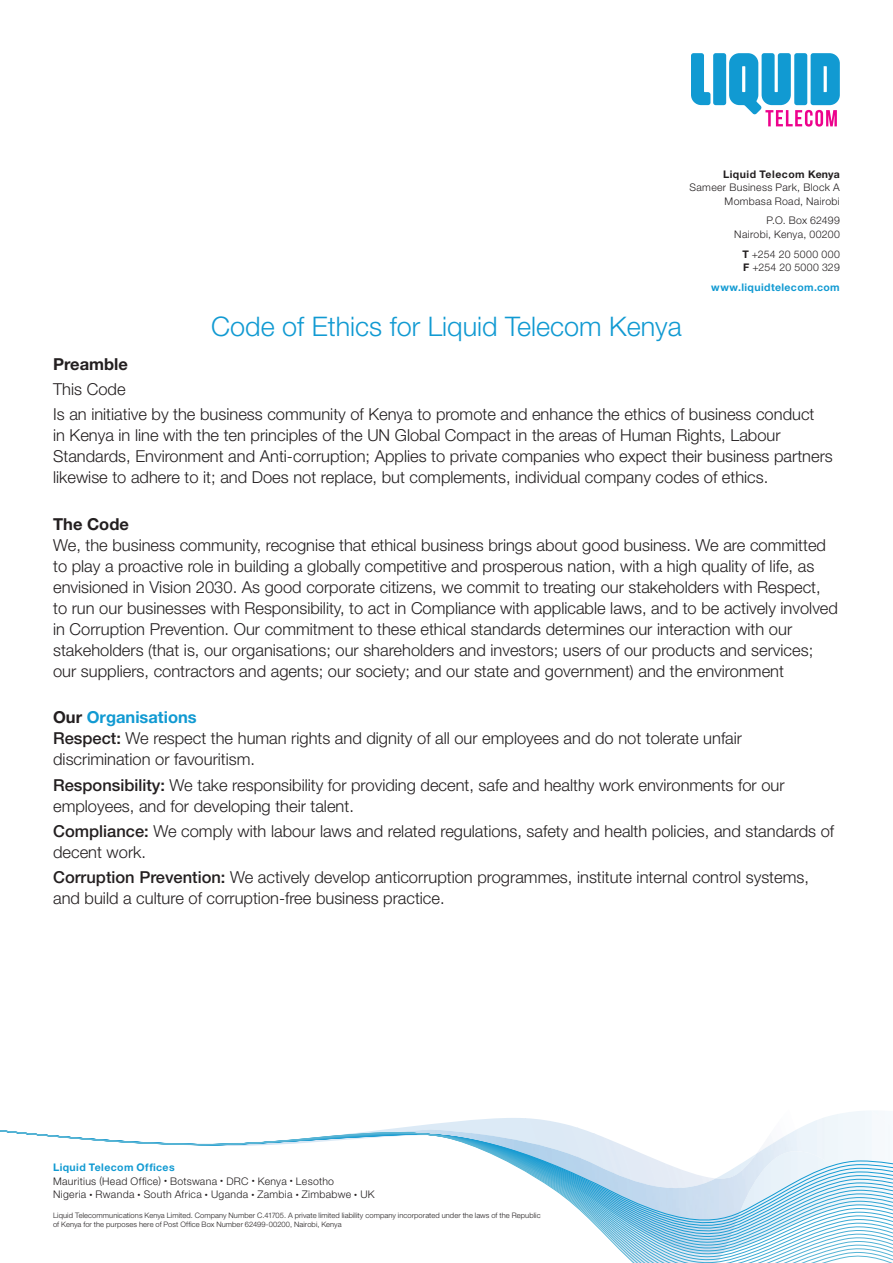
<style>
.page{position:relative;width:893px;height:1263px;background:#fff}
.page>*{position:absolute;margin:0;border:0;box-sizing:border-box;transform-origin:0 0}
.t1{font:300 27px "Helvetica Neue LT Std";color:#119ad2}
.t2{font:300 16.5px/21px "Helvetica Neue LT Std";color:#231f20}
.t3{font:700 16.5px "Helvetica Neue LT Std";color:#231f20}
.t4{font:300 10.5px/13.5px "Helvetica Neue LT Std";letter-spacing:.03em;color:#231f20;text-align:right}
.t5{font:700 10.5px "Helvetica Neue LT Std";letter-spacing:.035em;color:#119ad2}
.t6{font:700 10.5px "Helvetica Neue LT Std";letter-spacing:.045em;color:#231f20}
.t7{font:300 7.5px/9px "Helvetica Neue LT Std";letter-spacing:.015em;color:#231f20}
.s1{font-weight:700}
.s2{font-weight:700;color:#119ad2}
.s3{font-weight:500}
.s4{font-size:6px}
</style>
<div class="page">
<svg style="left:691px;top:53px;width:149px;height:74px"></svg>
<svg style="left:0;top:1129px;width:893px;height:134px"></svg>
<p class="t6" style="left:723px;top:167px;width:118px">Liquid Telecom Kenya</p>
<p class="t4" style="left:689px;top:180px;width:152px">Sameer Business Park, Block A<br>Mombasa Road, Nairobi</p>
<p class="t4" style="left:734px;top:214px;width:107px">P.O. Box 62499<br>Nairobi, Kenya, 00200</p>
<p class="t4" style="left:742px;top:247px;width:99px;text-align:left"><span class="s1">T</span> +254 20 5000 000<br><span class="s1">F</span> +254 20 5000 329</p>
<p class="t5" style="left:711px;top:281px;width:130px">www.liquidtelecom.com</p>
<h1 class="t1" style="left:211px;top:310px;width:472px">Code of Ethics for Liquid Telecom Kenya</h1>
<p class="t3" style="left:53px;top:354px;width:76px">Preamble</p>
<p class="t2" style="left:53px;top:376px;width:763px;line-height:25.2px">This Code<br>Is an initiative by the business community of Kenya to promote and enhance the ethics of business conduct</p>
<p class="t2" style="left:53px;top:425px;width:781px">in Kenya in line with the ten principles of the UN Global Compact in the areas of Human Rights, Labour<br>Standards, Environment and Anti-corruption; Applies to private companies who expect their business partners likewise to adhere to it; and Does not replace, but complements, individual company codes of ethics.</p>
<p class="t3" style="left:53px;top:514px;width:77px">The Code</p>
<p class="t2" style="left:53px;top:534px;width:786px">We, the business community, recognise that ethical business brings about good business. We are committed to play a proactive role in building a globally competitive and prosperous nation, with a high quality of life, as envisioned in Vision 2030. As good corporate citizens, we commit to treating our stakeholders with Respect, to run our businesses with Responsibility, to act in Compliance with applicable laws, and to be actively involved in Corruption Prevention. Our commitment to these ethical standards determines our interaction with our stakeholders (that is, our organisations; our shareholders and investors; users of our products and services; our suppliers, contractors and agents; our society; and our state and government) and the environment</p>
<p class="t2" style="left:53px;top:707px;width:690px"><span class="s1">Our</span> <span class="s2">Organisations<br></span><span class="s3">Respect:</span> We respect the human rights and dignity of all our employees and do not tolerate unfair discrimination or favouritism.</p>
<p class="t2" style="left:53px;top:774px;width:733px"><span class="s3">Responsibility:</span> We take responsibility for providing decent, safe and healthy work environments for our employees, and for developing their talent.</p>
<p class="t2" style="left:53px;top:820px;width:782px"><span class="s3">Compliance:</span> We comply with labour laws and related regulations, safety and health policies, and standards of decent work.</p>
<p class="t2" style="left:53px;top:866px;width:757px"><span class="s3">Corruption Prevention:</span> We actively develop anticorruption programmes, institute internal control systems, and build a culture of corruption-free business practice.</p>
<p class="t4" style="left:53px;top:1161px;width:323px;text-align:left"><span class="s2">Liquid Telecom Offices<br></span>Mauritius (Head Office) <span class="s4">•</span> Botswana <span class="s4">•</span> DRC <span class="s4">•</span> Kenya <span class="s4">•</span> Lesotho<br>Nigeria <span class="s4">•</span> Rwanda <span class="s4">•</span> South Africa <span class="s4">•</span> Uganda <span class="s4">•</span> Zambia <span class="s4">•</span> Zimbabwe <span class="s4">•</span> UK</p>
<p class="t7" style="left:53px;top:1211px;width:489px">Liquid Telecommunications Kenya Limited. Company Number C.41705. A private limited liability company incorporated under the laws of the Republic of Kenya for the purposes here of Post Office Box Number 62499-00200, Nairobi, Kenya</p>
</div>
